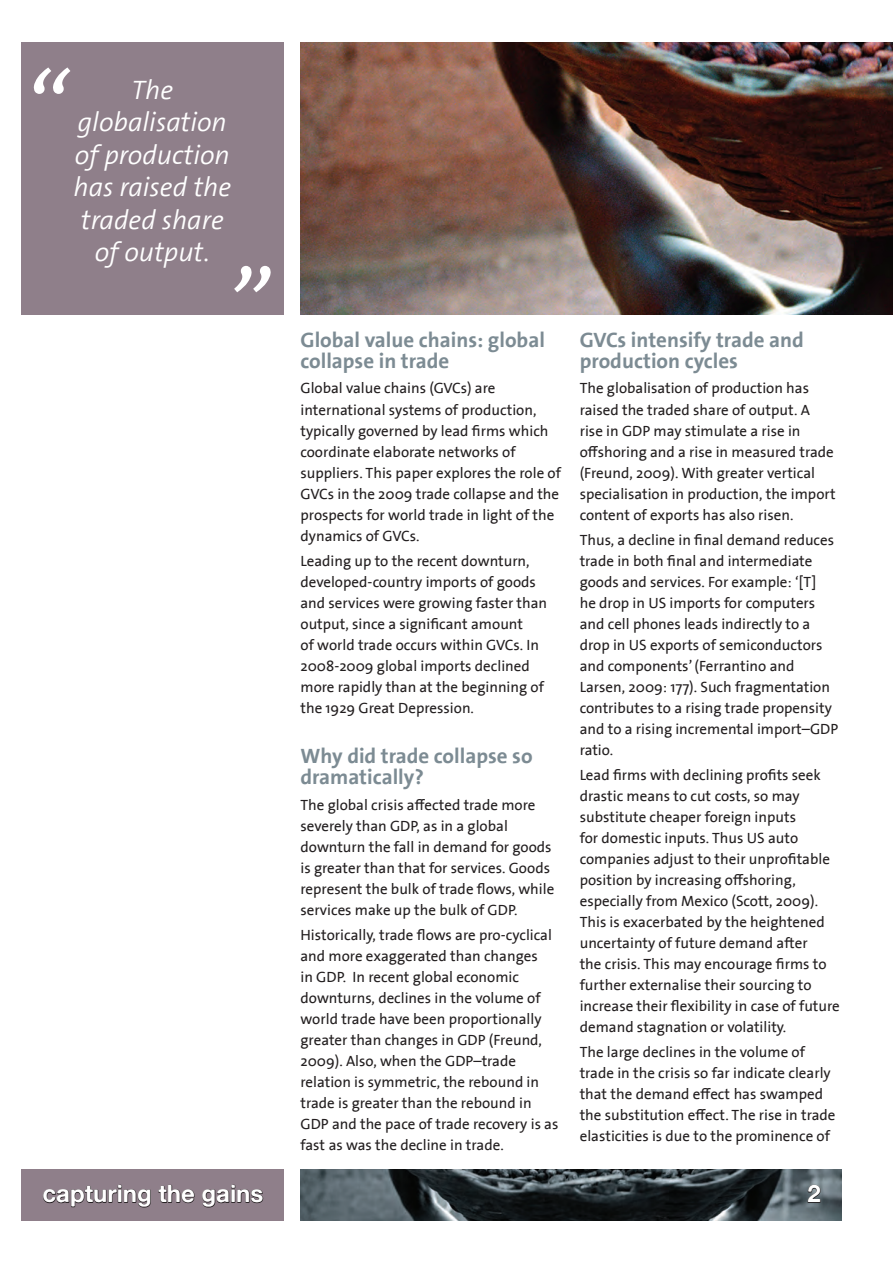
<style>
.page{position:relative;width:893px;height:1263px;background:#fff}
.page>*{position:absolute;margin:0;border:0;box-sizing:border-box;transform-origin:0 0}
.t1{font:italic 300 108px "The Sans";color:#fff}
.t2{font:italic 300 27px/32.4px "The Sans";color:#fff;text-align:center}
.t3{font:24px "Alte Haas Grotesk Bold";color:#fff}
.t4{font:700 21px/21px "The Sans";color:#7c8b93}
.t5{font:15px/21px "The Sans Plain";color:#231f20}
</style>
<div class="page">
<div style="left:21px;top:1169px;width:262px;height:51px;background:#8f7f8a"></div>
<img style="left:300px;top:1169px;width:542px;height:51px">
<svg style="left:43px;top:1184px;width:108px;height:24px"></svg>
<svg style="left:158px;top:1184px;width:37px;height:20px"></svg>
<svg style="left:202px;top:1184px;width:61px;height:24px"></svg>
<svg style="left:807px;top:1184px;width:14px;height:19px"></svg>
<img style="left:300px;top:43px;width:593px;height:272px">
<div style="left:21px;top:43px;width:262px;height:272px;background:#8f7f8a"></div>
<h1 class="t1" style="left:21px;top:56px;width:45px">“</h1>
<h2 class="t2" style="left:74px;top:75px;width:159px">The globalisation of production has raised the traded share of output.</h2>
<h1 class="t1" style="left:224px;top:254px;width:45px">”</h1>
<h3 class="t4" style="left:300px;top:330px;width:246px">Global value chains: global collapse in trade</h3>
<p class="t5" style="left:300px;top:378px;width:262px">Global value chains (GVCs) are international systems of production, typically governed by lead firms which coordinate elaborate networks of suppliers. This paper explores the role of GVCs in the 2009 trade collapse and the prospects for world trade in light of the dynamics of GVCs.</p>
<p class="t5" style="left:300px;top:551px;width:248px">Leading up to the recent downturn, developed-country imports of goods and services were growing faster than output, since a significant amount<br>of world trade occurs within GVCs. In 2008-2009 global imports declined more rapidly than at the beginning of the 1929 Great Depression.</p>
<h3 class="t4" style="left:300px;top:746px;width:234px">Why did trade collapse so dramatically?</h3>
<p class="t5" style="left:300px;top:794px;width:255px">The global crisis affected trade more severely than GDP, as in a global downturn the fall in demand for goods is greater than that for services. Goods represent the bulk of trade flows, while services make up the bulk of GDP.</p>
<p class="t5" style="left:300px;top:925px;width:259px">Historically, trade flows are pro-cyclical and more exaggerated than changes<br>in GDP. In recent global economic downturns, declines in the volume of world trade have been proportionally greater than changes in GDP (Freund, 2009). Also, when the GDP–trade relation is symmetric, the rebound in trade is greater than the rebound in GDP and the pace of trade recovery is as fast as was the decline in trade.</p>
<h3 class="t4" style="left:580px;top:330px;width:226px">GVCs intensify trade and production cycles</h3>
<p class="t5" style="left:580px;top:378px;width:257px">The globalisation of production has raised the traded share of output. A rise in GDP may stimulate a rise in offshoring and a rise in measured trade (Freund, 2009). With greater vertical specialisation in production, the import content of exports has also risen.</p>
<p class="t5" style="left:580px;top:530px;width:260px">Thus, a decline in final demand reduces trade in both final and intermediate goods and services. For example: ‘[T]<br>he drop in US imports for computers and cell phones leads indirectly to a drop in US exports of semiconductors and components’ (Ferrantino and Larsen, 2009: 177). Such fragmentation contributes to a rising trade propensity and to a rising incremental import–GDP ratio.</p>
<p class="t5" style="left:580px;top:765px;width:262px">Lead firms with declining profits seek drastic means to cut costs, so may substitute cheaper foreign inputs<br>for domestic inputs. Thus US auto companies adjust to their unprofitable position by increasing offshoring, especially from Mexico (Scott, 2009).<br>This is exacerbated by the heightened uncertainty of future demand after<br>the crisis. This may encourage firms to further externalise their sourcing to increase their flexibility in case of future demand stagnation or volatility.</p>
<p class="t5" style="left:580px;top:1042px;width:257px">The large declines in the volume of trade in the crisis so far indicate clearly that the demand effect has swamped the substitution effect. The rise in trade elasticities is due to the prominence of</p>
<h3 class="t3" style="left:43px;top:1179px;width:222px">capturing the gains</h3>
<h3 class="t3" style="left:807px;top:1179px;width:15px">2</h3>
</div>
